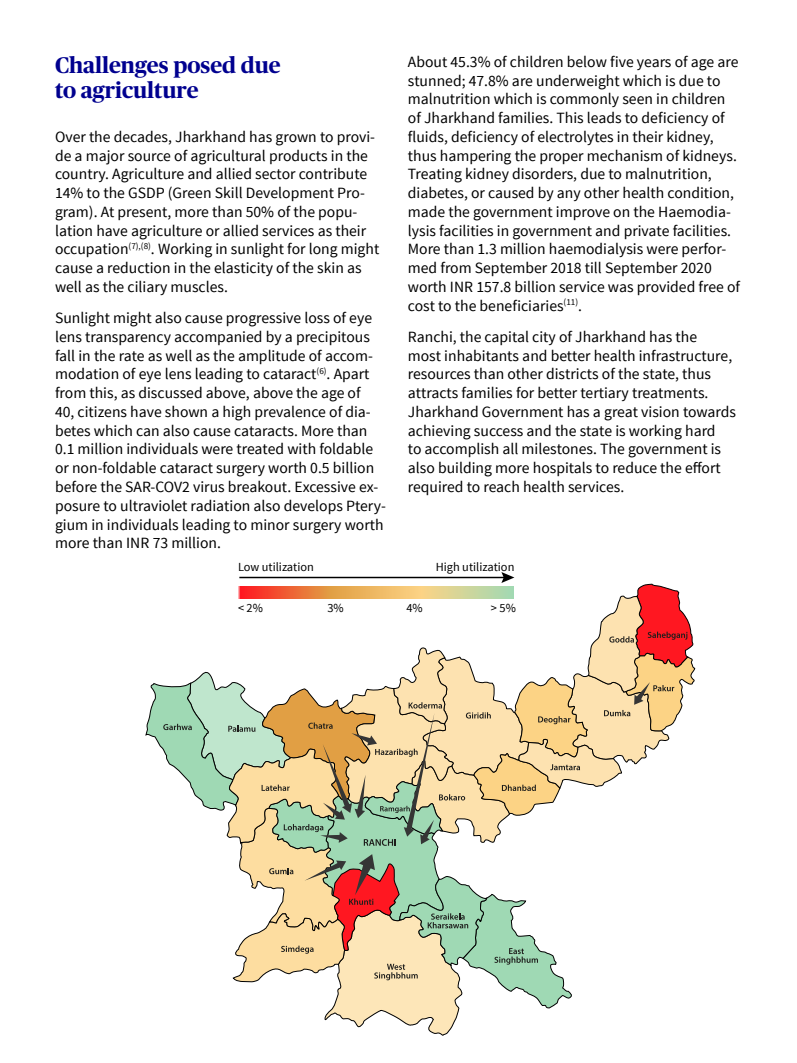
<style>
.page{position:relative;width:797px;height:1063px;background:#fff}
.page>*{position:absolute;margin:0;border:0;box-sizing:border-box;transform-origin:0 0}
.t1{font:700 22.5px/25px "Publico Headline";color:#00008f}
.t2{font:15.62px/18.8px "Source Sans Pro";color:#000}
.t3{font:12.38px "Source Sans Pro";color:#000}
</style>
<div class="page">
<svg style="left:145px;top:572px;width:550px;height:463px"></svg>
<h1 class="t1" style="left:55px;top:51px;width:227px">Challenges posed due to agriculture</h1>
<p class="t2" style="left:55px;top:127px;width:325px">Over the decades, Jharkhand has grown to provi&shy;de a major source of agricultural products in the country. Agriculture and allied sector contribute 14% to the GSDP (Green Skill Development Pro&shy;gram). At present, more than 50% of the popu&shy;lation have agriculture or allied services as their occupation<sup>(7),(8)</sup>. Working in sunlight for long might cause a reduction in the elasticity of the skin as well as the ciliary muscles.</p>
<p class="t2" style="left:55px;top:309px;width:332px">Sunlight might also cause progressive loss of eye lens transparency accompanied by a precipitous fall in the rate as well as the amplitude of accom&shy;modation of eye lens leading to cataract<sup>(6)</sup>. Apart from this, as discussed above, above the age of<br>40, citizens have shown a high prevalence of dia&shy;betes which can also cause cataracts. More than 0.1 million individuals were treated with foldable or non-foldable cataract surgery worth 0.5 billion before the SAR-COV2 virus breakout. Excessive ex&shy;posure to ultraviolet radiation also develops Ptery&shy;gium in individuals leading to minor surgery worth more than INR 73 million.</p>
<p class="t2" style="left:407px;top:52px;width:333px">About 45.3% of children below five years of age are stunned; 47.8% are underweight which is due to malnutrition which is commonly seen in children of Jharkhand families. This leads to deficiency of fluids, deficiency of electrolytes in their kidney, thus hampering the proper mechanism of kidneys.<br>Treating kidney disorders, due to malnutrition, diabetes, or caused by any other health condition, made the government improve on the Haemodia&shy;lysis facilities in government and private facilities.<br>More than 1.3 million haemodialysis were perfor&shy;med from September 2018 till September 2020 worth INR 157.8 billion service was provided free of cost to the beneficiaries<sup>(11)</sup>.</p>
<p class="t2" style="left:407px;top:327px;width:329px">Ranchi, the capital city of Jharkhand has the<br>most inhabitants and better health infrastructure, resources than other districts of the state, thus attracts families for better tertiary treatments.<br>Jharkhand Government has a great vision towards achieving success and the state is working hard<br>to accomplish all milestones. The government is also building more hospitals to reduce the effort required to reach health services.</p>
<p class="t3" style="left:238px;top:559px;width:77px">Low utilization</p>
<p class="t3" style="left:238px;top:600px;width:26px">&lt; 2%</p>
<p class="t3" style="left:327px;top:600px;width:18px">3%</p>
<p class="t3" style="left:406px;top:600px;width:18px">4%</p>
<p class="t3" style="left:490px;top:600px;width:26px">&gt; 5%</p>
<p class="t3" style="left:435px;top:559px;width:80px">High utilization</p>
</div>
